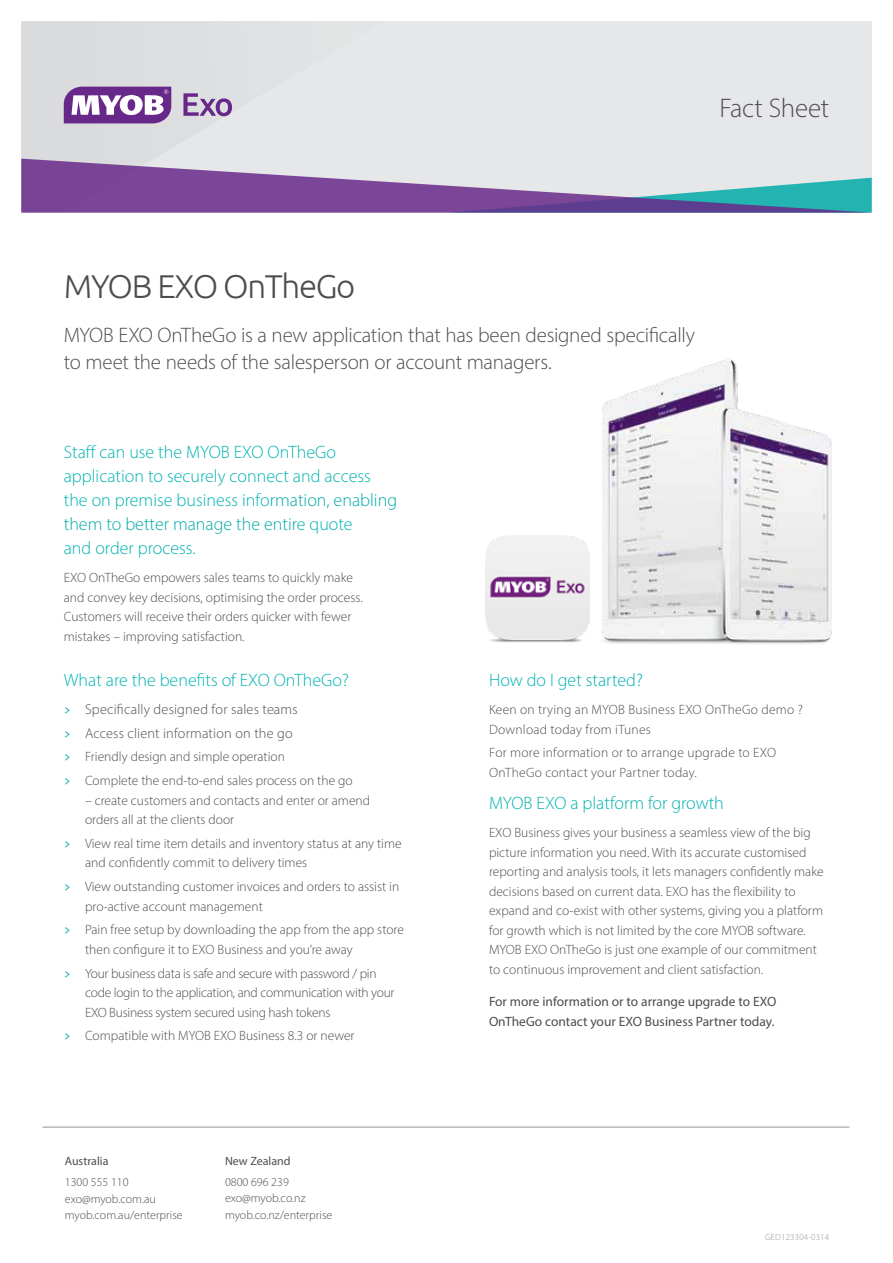
<style>
.page{position:relative;width:893px;height:1263px;background:#fff}
.page>*{position:absolute;margin:0;border:0;box-sizing:border-box;transform-origin:0 0}
.t1{font:300 33px "Ubuntu";letter-spacing:-.04em;color:#4d4d4f}
.t2{font:300 27px "Myriad Pro";letter-spacing:-.01em;color:#4d4d4f}
.t3{font:300 21px/27px "Myriad Pro";letter-spacing:-.01em;color:#4d4d4f}
.t4{font:300 18px/24px "Myriad Pro";color:#00b3b1}
.t5{font:300 14.25px/23.7px "Myriad Pro";letter-spacing:.015em;color:#4d4d4f}
.t6{font:300 13.5px/19.5px "Myriad Pro";color:#4d4d4f}
.t7{font:300 13.5px/19.5px "Myriad Pro";letter-spacing:-.02em;color:#4d4d4f}
.t8{font:300 13.5px/19.5px "Myriad Pro";letter-spacing:.02em;color:#4d4d4f}
.t9{font:13.5px/19.5px "Myriad Pro";color:#4d4d4f}
.t10{font:300 12px/16.5px "Myriad Pro";color:#4d4d4f}
.t11{font:12px "Myriad Pro";color:#4d4d4f}
.t12{font:300 9px "Myriad Pro";letter-spacing:.015em;color:#939598}
.s1{color:#00aaa6}
.s2{font-family:"Router";font-weight:400;font-size:13.5px;color:#00aaa6}
.s3{font-family:"Router";font-weight:400;color:#00aaa6}
</style>
<div class="page">
<div style="left:21px;top:21px;width:851px;height:192px;background:#e6e7e8"></div>
<svg style="left:21px;top:22px;width:205px;height:137px"></svg>
<svg style="left:64px;top:87px;width:107px;height:36px;background:#9c72b2"></svg>
<svg style="left:183px;top:93px;width:49px;height:23px"></svg>
<svg style="left:21px;top:159px;width:851px;height:54px"></svg>
<hr style="left:43px;top:1127px;width:806px;height:1px;background:#939598">
<img style="left:602px;top:359px;width:230px;height:285px">
<img style="left:486px;top:535px;width:104px;height:108px">
<h2 class="t2" style="left:719px;top:92px;width:111px">Fact Sheet</h2>
<h1 class="t1" style="left:64px;top:266px;width:293px">MYOB EXO OnTheGo</h1>
<h3 class="t3" style="left:64px;top:321px;width:633px">MYOB EXO OnTheGo is a new application that has been designed specifically to meet the needs of the salesperson or account managers.</h3>
<h3 class="t4" style="left:64px;top:440px;width:335px">Staff can use the MYOB EXO OnTheGo application to securely connect and access the on premise business info<span class="s1">rmation, enabling them to better manage the entir</span>e quote<br>and order process.</h3>
<p class="t6" style="left:64px;top:568px;width:300px">EXO OnTheGo empowers sales teams to quickly make and convey key decisions, optimising the order process.<br>Customers will receive their orders quicker with fewer mistakes – improving satisfaction.</p>
<h3 class="t4" style="left:64px;top:668px;width:287px">What are the benefits of EXO OnTheGo?</h3>
<p class="t5" style="left:64px;top:697px;width:235px"><span class="s2">&gt;</span> Specifically designed for sales teams <span class="s2">&gt;</span> Access client information on the go</p>
<p class="t6" style="left:64px;top:745px;width:290px;line-height:23.7px"><span class="s3">&gt;</span> Friendly design and simple operation<br><span class="s3">&gt;</span> Complete the end-to-end sales process on the go</p>
<p class="t6" style="left:85px;top:790px;width:287px">– create customers and contacts and enter or amend orders all at the clients door</p>
<p class="t6" style="left:85px;top:833px;width:318px;text-indent:-21px"><span class="s3">&gt;</span> View real time item details and inventory status at any time and confidently commit to delivery times</p>
<p class="t6" style="left:85px;top:877px;width:316px;text-indent:-21px"><span class="s3">&gt;</span> View outstanding customer invoices and orders to assist in pro-active account management</p>
<p class="t6" style="left:85px;top:920px;width:320px;text-indent:-21px"><span class="s3">&gt;</span> Pain free setup by downloading the app from the app store then configure it to EXO Business and you’re away</p>
<p class="t7" style="left:85px;top:963px;width:311px;text-indent:-21px"><span class="s3">&gt;</span> Your business data is safe and secure with password / pin code login to the application, and communication with your<br>EXO Business system secured using hash tokens</p>
<p class="t6" style="left:64px;top:1026px;width:292px"><span class="s3">&gt;</span> Compatible with MYOB EXO Business 8.3 or newer</p>
<p class="t11" style="left:65px;top:1154px;width:45px">Australia</p>
<p class="t10" style="left:65px;top:1174px;width:119px">1300 555 110 exo@myob.com.au myob.com.au/enterprise</p>
<p class="t11" style="left:225px;top:1154px;width:67px">New Zealand</p>
<p class="t10" style="left:225px;top:1173px;width:109px">0800 696 239 exo@myob.co.nz myob.co.nz/enterprise</p>
<h3 class="t4" style="left:489px;top:668px;width:155px">How do I get started?</h3>
<p class="t8" style="left:489px;top:700px;width:315px">Keen on trying an MYOB Business EXO OnTheGo demo ?<br>Download today from iTunes</p>
<p class="t8" style="left:489px;top:743px;width:289px">For more information or to arrange upgrade to EXO<br>OnTheGo contact your Partner today.</p>
<h3 class="t4" style="left:489px;top:791px;width:236px">MYOB EXO a platform for growth</h3>
<p class="t6" style="left:489px;top:823px;width:336px">EXO Business gives your business a seamless view of the big picture information you need. With its accurate customised reporting and analysis tools, it lets managers confidently make decisions based on current data. EXO has the flexibility to expand and co-exist with other systems, giving you a platform for growth which is not limited by the core MYOB software.<br>MYOB EXO OnTheGo is just one example of our commitment to continuous improvement and client satisfaction.</p>
<p class="t9" style="left:489px;top:992px;width:289px">For more information or to arrange upgrade to EXO<br>OnTheGo contact your EXO Business Partner today.</p>
<p class="t12" style="left:765px;top:1231px;width:65px">GED123304-0314</p>
</div>
